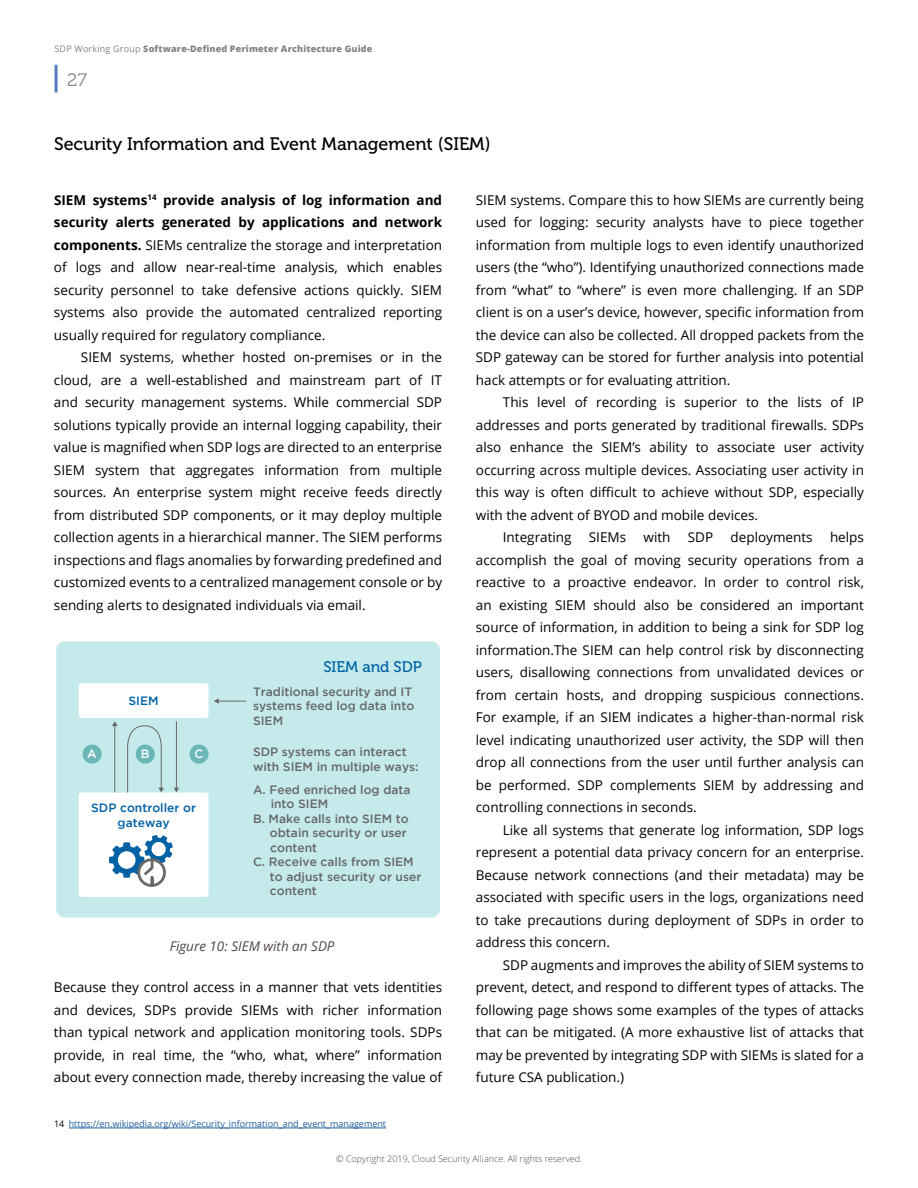
<style>
.page{position:relative;width:918px;height:1188px;background:#fff}
.page>*{position:absolute;margin:0;border:0;box-sizing:border-box;transform-origin:0 0}
.t1{font:18px "Museo 500";color:#000}
.t2{font:18px "Museo 300";color:#88817e}
.t3{font:15.3px "Museo 500";color:#0062a5}
.t4{font:13.5px/22.5px "Open Sans";color:#000;text-align:justify}
.t5{font:italic 13.5px "Open Sans";color:#524b48}
.t6{font:500 12px/14.5px "Gotham";color:#686868}
.t7{font:500 12px/14.5px "Gotham";color:#0062a5;text-align:center}
.t8{font:500 12px "Gotham";color:#fff}
.t9{font:9px "Open Sans";color:#215e9e}
.t10{font:800 9px "Open Sans";letter-spacing:.02em;color:#88817e}
.t11{font:300 9px "Open Sans";color:#4d4d4f}
.s1{font-weight:400}
.s2{font-weight:700}
.s3{color:#000}
</style>
<div class="page">
<hr style="left:55px;top:65px;width:3px;height:27px;background:#527dbf">
<hr style="left:69px;top:1128px;width:317px;height:1px;background:#215e9e">
<div style="left:56px;top:641px;width:384px;height:277px;background:#c4eaeb;border-radius:8px"></div>
<div style="left:79px;top:793px;width:130px;height:104px;background:#fff;border-radius:3px"></div>
<div style="left:79px;top:683px;width:130px;height:35px;background:#fff;border-radius:3px"></div>
<div style="left:137px;top:858px;width:29px;height:29px;border:3px solid #686868;border-radius:50%"></div>
<svg style="left:109px;top:835px;width:64px;height:51px"></svg>
<hr style="left:114px;top:725px;width:1px;height:67px;background:#686868">
<svg style="left:112px;top:721px;width:6px;height:5px"></svg>
<hr style="left:176px;top:721px;width:1px;height:67px;background:#686868">
<svg style="left:174px;top:788px;width:5px;height:4px"></svg>
<svg style="left:214px;top:698px;width:32px;height:6px"></svg>
<div style="left:83px;top:745px;width:19px;height:19px;background:#6bb7b8;border-radius:50%"></div>
<div style="left:189px;top:745px;width:20px;height:19px;background:#6bb7b8;border-radius:50%"></div>
<svg style="left:126px;top:725px;width:38px;height:68px"></svg>
<p class="t10" style="left:55px;top:42px;width:319px"><span class="s1">SDP Working Group</span> Software-Defined Perimeter Architecture Guide</p>
<h1 class="t2" style="left:67px;top:71px;width:21px">27</h1>
<h1 class="t1" style="left:54px;top:134px;width:438px">Security Information and Event Management (SIEM)</h1>
<p class="t4" style="left:54px;top:188px;width:390px"><span class="s2">SIEM systems</span><sup>14</sup> <span class="s2">provide analysis of log information and security alerts generated by applications and network components.</span> SIEMs centralize the storage and interpretation of logs and allow near-real-time analysis, which enables security personnel to take defensive actions quickly. SIEM systems also provide the automated centralized reporting usually required for regulatory compliance.</p>
<p class="t4" style="left:54px;top:346px;width:390px;text-indent:27px">SIEM systems, whether hosted on-premises or in the cloud, are a well-established and mainstream part of IT and security management systems. While commercial SDP solutions typically provide an internal logging capability, their value is magnified when SDP logs are directed to an enterprise SIEM system that aggregates information from multiple sources. An enterprise system might receive feeds directly from distributed SDP components, or it may deploy multiple collection agents in a hierarchical manner. The SIEM performs inspections and flags anomalies by forwarding predefined and customized events to a centralized management console or by sending alerts to designated individuals via email.</p>
<p class="t7" style="left:129px;top:693px;width:32px">SIEM</p>
<p class="t8" style="left:87px;top:746px;width:11px">A</p>
<p class="t8" style="left:141px;top:746px;width:10px">B</p>
<p class="t8" style="left:195px;top:746px;width:10px">C</p>
<p class="t7" style="left:91px;top:801px;width:106px">SDP controller or gateway</p>
<p class="t3" style="left:323px;top:659px;width:100px">SIEM and SDP</p>
<p class="t6" style="left:253px;top:684px;width:163px">Traditional security and IT systems feed log data into<br>SIEM</p>
<p class="t6" style="left:253px;top:745px;width:167px">SDP systems can interact with SIEM in multiple ways:</p>
<p class="t6" style="left:253px;top:782px;width:159px">A. Feed enriched log data</p>
<p class="t6" style="left:271px;top:796px;width:59px">into SIEM</p>
<p class="t6" style="left:253px;top:811px;width:157px">B. Make calls into SIEM to</p>
<p class="t6" style="left:270px;top:825px;width:138px">obtain security or user</p>
<p class="t6" style="left:270px;top:840px;width:48px">content</p>
<p class="t6" style="left:253px;top:854px;width:162px">C. Receive calls from SIEM</p>
<p class="t6" style="left:270px;top:869px;width:153px">to adjust security or user</p>
<p class="t6" style="left:270px;top:883px;width:48px">content</p>
<p class="t5" style="left:170px;top:937px;width:166px">Figure 10: SIEM with an SDP</p>
<p class="t4" style="left:54px;top:976px;width:390px">Because they control access in a manner that vets identities and devices, SDPs provide SIEMs with richer information than typical network and application monitoring tools. SDPs provide, in real time, the “who, what, where” information about every connection made, thereby increasing the value of</p>
<p class="t9" style="left:54px;top:1118px;width:334px"><span class="s3">14</span> https://en.wikipedia.org/wiki/Security_information_and_event_management</p>
<p class="t4" style="left:476px;top:188px;width:390px">SIEM systems. Compare this to how SIEMs are currently being used for logging: security analysts have to piece together information from multiple logs to even identify unauthorized users (the “who”). Identifying unauthorized connections made from “what” to “where” is even more challenging. If an SDP client is on a user’s device, however, specific information from the device can also be collected. All dropped packets from the SDP gateway can be stored for further analysis into potential hack attempts or for evaluating attrition.</p>
<p class="t4" style="left:503px;top:391px;width:363px">This level of recording is superior to the lists of IP</p>
<p class="t4" style="left:476px;top:413px;width:390px">addresses and ports generated by traditional firewalls. SDPs</p>
<p class="t4" style="left:476px;top:436px;width:390px">also enhance the SIEM’s ability to associate user activity</p>
<p class="t4" style="left:476px;top:458px;width:390px">occurring across multiple devices. Associating user activity in</p>
<p class="t4" style="left:476px;top:481px;width:390px">this way is often difficult to achieve without SDP, especially</p>
<p class="t4" style="left:476px;top:503px;width:284px">with the advent of BYOD and mobile devices.</p>
<p class="t4" style="left:503px;top:526px;width:70px">Integrating</p>
<p class="t4" style="left:589px;top:526px;width:39px">SIEMs</p>
<p class="t4" style="left:644px;top:526px;width:28px">with</p>
<p class="t4" style="left:688px;top:526px;width:27px">SDP</p>
<p class="t4" style="left:731px;top:526px;width:84px">deployments</p>
<p class="t4" style="left:476px;top:526px;width:390px;text-indent:354px">helps accomplish the goal of moving security operations from a reactive to a proactive endeavor. In order to control risk, an existing SIEM should also be considered an important source of information, in addition to being a sink for SDP log information.The SIEM can help control risk by disconnecting users, disallowing connections from unvalidated devices or from certain hosts, and dropping suspicious connections.<br>For example, if an SIEM indicates a higher-than-normal risk level indicating unauthorized user activity, the SDP will then drop all connections from the user until further analysis can be performed. SDP complements SIEM by addressing and controlling connections in seconds.</p>
<p class="t4" style="left:476px;top:818px;width:390px;text-indent:27px">Like all systems that generate log information, SDP logs represent a potential data privacy concern for an enterprise.<br>Because network connections (and their metadata) may be associated with specific users in the logs, organizations need to take precautions during deployment of SDPs in order to address this concern.</p>
<p class="t4" style="left:476px;top:953px;width:390px;text-indent:27px">SDP augments and improves the ability of SIEM systems to prevent, detect, and respond to different types of attacks. The following page shows some examples of the types of attacks that can be mitigated. (A more exhaustive list of attacks that may be prevented by integrating SDP with SIEMs is slated for a future CSA publication.)</p>
<p class="t11" style="left:336px;top:1153px;width:248px">© Copyright 2019, Cloud Security Alliance. All rights reserved.</p>
</div>
